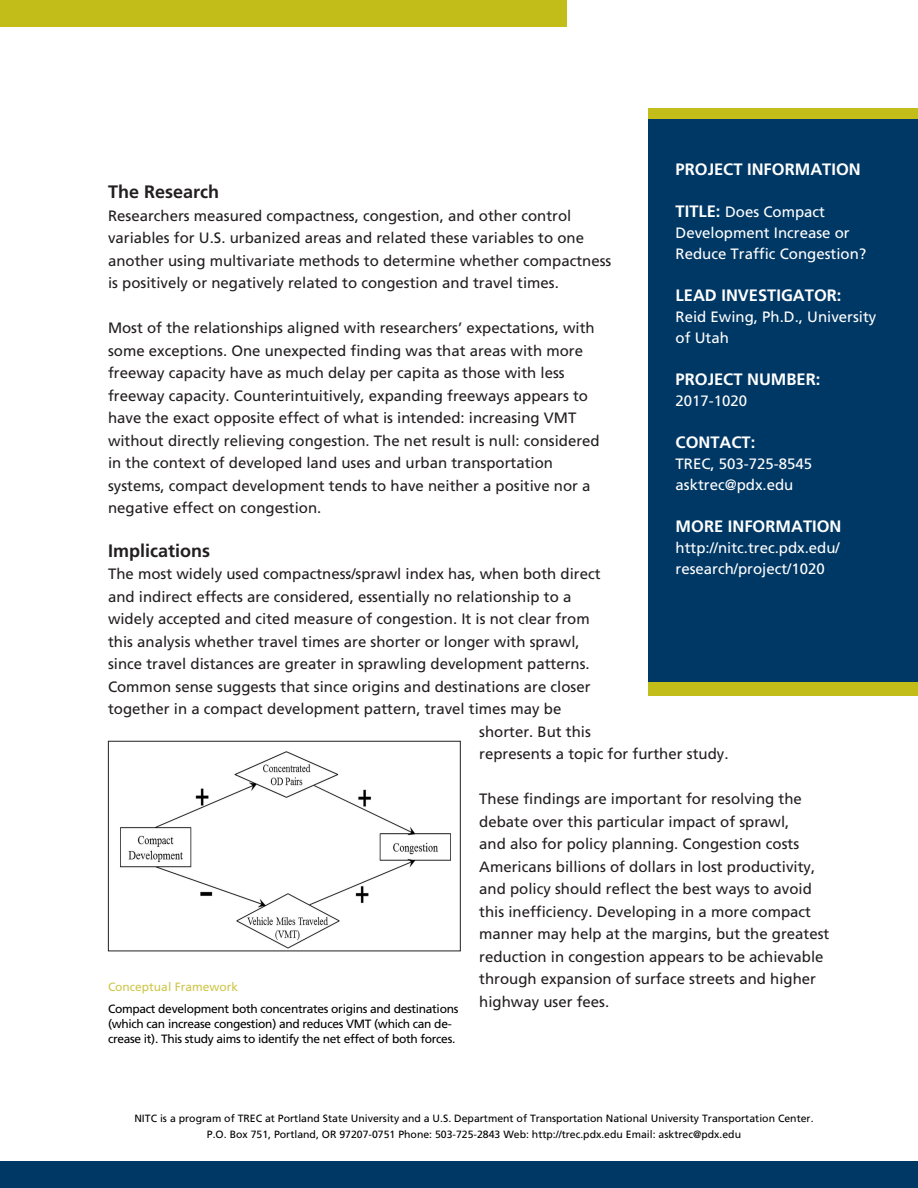
<style>
.page{position:relative;width:918px;height:1188px;background:#fff}
.page>*{position:absolute;margin:0;border:0;box-sizing:border-box;transform-origin:0 0}
.t1{font:700 18px "Frutiger";color:#231f20}
.t2{font:700 16.5px "Frutiger";color:#fff}
.t3{font:15px/22.5px "Frutiger";color:#231f20}
.t4{font:15px/21px "Frutiger";color:#fff}
.t5{font:12px/15px "Frutiger";letter-spacing:-.025em;color:#000}
.t6{font:12px "Frutiger";color:#cec648}
.t7{font:10.5px/16.5px "Frutiger";color:#000;text-align:center}
.s1{font-weight:700;font-size:16.5px}
</style>
<div class="page">
<div style="left:648px;top:108px;width:270px;height:14px;background:#c2bd19"></div>
<div style="left:0;top:1161px;width:918px;height:27px;background:#003865"></div>
<div style="left:0;top:0;width:567px;height:27px;background:#c2bd19"></div>
<div style="left:648px;top:119px;width:270px;height:570px;background:#003865"></div>
<div style="left:648px;top:683px;width:270px;height:13px;background:#c2bd19"></div>
<img style="left:120px;top:751px;width:331px;height:198px">
<div style="left:108px;top:741px;width:353px;height:210px;border:1px solid #231f20"></div>
<p class="t2" style="left:676px;top:160px;width:187px">PROJECT INFORMATION</p>
<p class="t4" style="left:676px;top:201px;width:192px"><span class="s1">TITLE:</span> Does Compact<br>Development Increase or<br>Reduce Traffic Congestion?</p>
<p class="t2" style="left:676px;top:286px;width:167px">LEAD INVESTIGATOR:</p>
<p class="t4" style="left:676px;top:306px;width:202px">Reid Ewing, Ph.D., University of Utah</p>
<p class="t2" style="left:676px;top:370px;width:146px">PROJECT NUMBER:</p>
<p class="t4" style="left:676px;top:390px;width:73px">2017-1020</p>
<p class="t2" style="left:676px;top:433px;width:81px">CONTACT:</p>
<p class="t4" style="left:676px;top:453px;width:138px">TREC, 503-725-8545 asktrec@pdx.edu</p>
<p class="t2" style="left:676px;top:517px;width:167px">MORE INFORMATION</p>
<p class="t4" style="left:676px;top:537px;width:166px">http://nitc.trec.pdx.edu/ research/project/1020</p>
<p class="t1" style="left:108px;top:181px;width:113px">The Research</p>
<p class="t3" style="left:108px;top:204px;width:505px">Researchers measured compactness, congestion, and other control variables for U.S. urbanized areas and related these variables to one another using multivariate methods to determine whether compactness is positively or negatively related to congestion and travel times.</p>
<p class="t3" style="left:108px;top:317px;width:493px">Most of the relationships aligned with researchers’ expectations, with some exceptions. One unexpected finding was that areas with more freeway capacity have as much delay per capita as those with less freeway capacity. Counterintuitively, expanding freeways appears to have the exact opposite effect of what is intended: increasing VMT without directly relieving congestion. The net result is null: considered in the context of developed land uses and urban transportation systems, compact development tends to have neither a positive nor a negative effect on congestion.</p>
<p class="t1" style="left:108px;top:540px;width:104px">Implications</p>
<p class="t3" style="left:108px;top:563px;width:494px">The most widely used compactness/sprawl index has, when both direct</p>
<p class="t3" style="left:108px;top:585px;width:465px">and indirect effects are considered, essentially no relationship to a</p>
<p class="t3" style="left:108px;top:608px;width:483px">widely accepted and cited measure of congestion. It is not clear from</p>
<p class="t3" style="left:108px;top:630px;width:473px">this analysis whether travel times are shorter or longer with sprawl,</p>
<p class="t3" style="left:108px;top:653px;width:483px">since travel distances are greater in sprawling development patterns.</p>
<p class="t3" style="left:108px;top:675px;width:484px">Common sense suggests that since origins and destinations are closer</p>
<p class="t3" style="left:108px;top:698px;width:455px">together in a compact development pattern, travel times may be</p>
<p class="t3" style="left:479px;top:720px;width:113px">shorter. But this</p>
<p class="t3" style="left:479px;top:743px;width:251px">represents a topic for further study.</p>
<p class="t3" style="left:479px;top:788px;width:352px">These findings are important for resolving the debate over this particular impact of sprawl,<br>and also for policy planning. Congestion costs Americans billions of dollars in lost productivity, and policy should reflect the best ways to avoid this inefficiency. Developing in a more compact manner may help at the margins, but the greatest reduction in congestion appears to be achievable through expansion of surface streets and higher highway user fees.</p>
<p class="t6" style="left:108px;top:980px;width:132px">Conceptual Framework</p>
<p class="t5" style="left:108px;top:1001px;width:352px">Compact development both concentrates origins and destinations (which can increase congestion) and reduces VMT (which can de&shy;crease it). This study aims to identify the net effect of both forces.</p>
<p class="t7" style="left:134px;top:1110px;width:681px">NITC is a program of TREC at Portland State University and a U.S. Department of Transportation National University Transportation Center.<br>P.O. Box 751, Portland, OR 97207-0751 Phone: 503-725-2843 Web: http://trec.pdx.edu Email: asktrec@pdx.edu</p>
</div>
